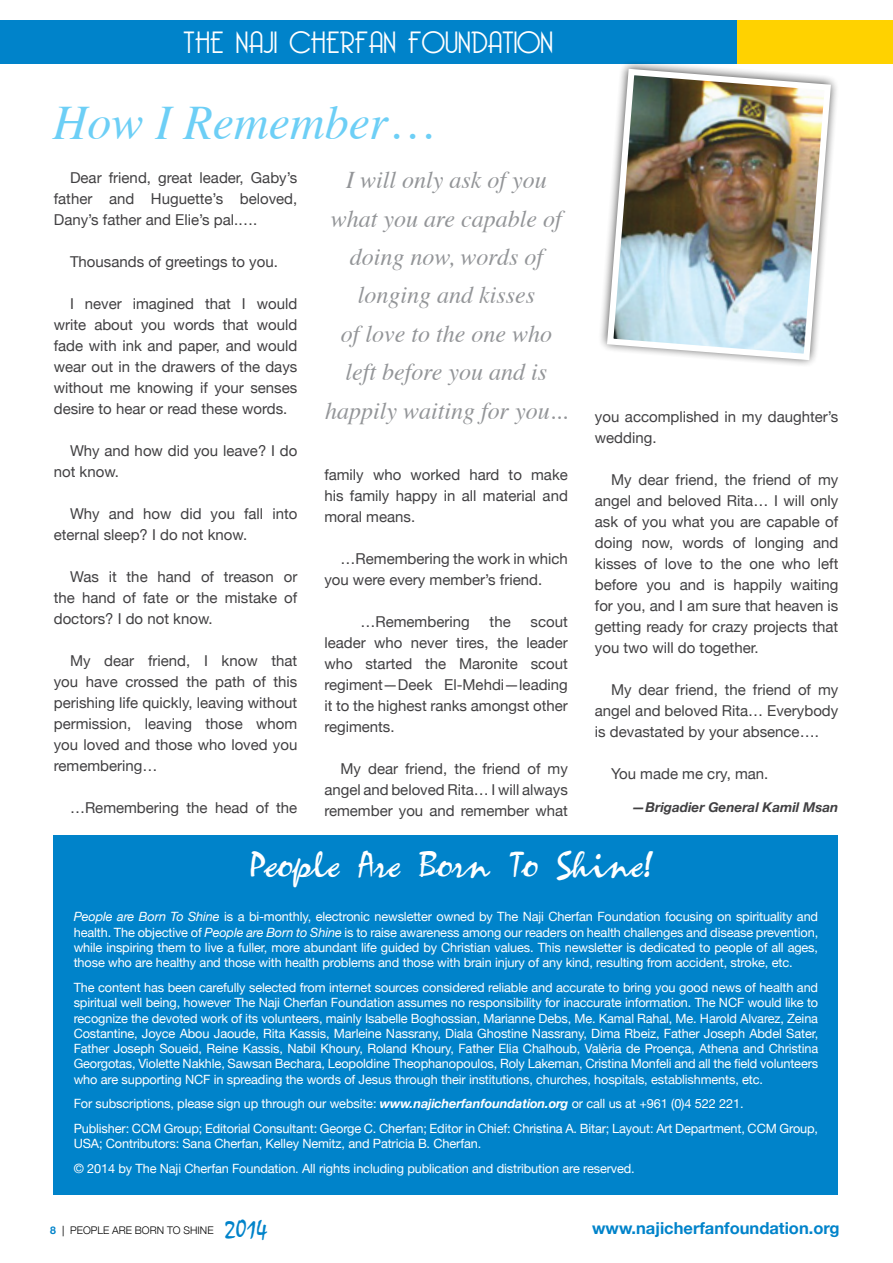
<style>
.page{position:relative;width:893px;height:1263px;background:#fff}
.page>*{position:absolute;margin:0;border:0;box-sizing:border-box;transform-origin:0 0}
.t1{font:italic 48px "Times";color:#6dcff6}
.t2{font:34.65px "Mariah";color:#fff}
.t3{font:300 30px "Bellerose";color:#fff}
.t4{font:25.5px "Mistral";color:#0083ca}
.t5{font:italic 24px/38.4px "Times";color:#939598;text-align:center}
.t6{font:700 16.5px "Helvetica Neue";color:#0083ca}
.t7{font:15px/21px "Helvetica Neue";color:#414042;text-align:justify}
.t8{font:italic 700 13.5px "Helvetica Neue";color:#414042}
.t9{font:12.75px/15.3px "Helvetica Neue";letter-spacing:-.01em;color:#fff;text-align:justify}
.t10{font:300 10.5px "Helvetica Neue";color:#000}
.s1{font-style:italic}
.s2{font-weight:700;font-style:italic}
.s3{font-weight:700;color:#0083ca}
.s4{font-weight:400}
</style>
<div class="page">
<div style="left:0;top:21px;width:737px;height:43px;background:#0083ca"></div>
<div style="left:737px;top:21px;width:156px;height:43px;background:#ffd200"></div>
<div style="left:53px;top:835px;width:785px;height:360px;background:#0083ca"></div>
<svg style="left:597px;top:62px;width:244px;height:309px"></svg>
<img style="left:604px;top:66px;width:230px;height:297px">
<h3 class="t3" style="left:184px;top:25px;width:371px">THE NAJI CHERFAN FOUNDATION</h3>
<h1 class="t1" style="left:53px;top:82px;width:380px">How I Remember…</h1>
<p class="t7" style="left:54px;top:167px;width:245px;text-indent:16px">Dear friend, great leader, Gaby’s father and Huguette’s beloved, Dany’s father and Elie’s pal.….</p>
<p class="t7" style="left:70px;top:251px;width:209px">Thousands of greetings to you.</p>
<p class="t7" style="left:54px;top:293px;width:245px;text-indent:16px">I never imagined that I would write about you words that would fade with ink and paper, and would wear out in the drawers of the days without me knowing if your senses desire to hear or read these words.</p>
<p class="t7" style="left:54px;top:440px;width:245px;text-indent:16px">Why and how did you leave? I do not know.</p>
<p class="t7" style="left:54px;top:503px;width:245px;text-indent:16px">Why and how did you fall into eternal sleep? I do not know.</p>
<p class="t7" style="left:54px;top:566px;width:245px;text-indent:16px">Was it the hand of treason or the hand of fate or the mistake of doctors? I do not know.</p>
<p class="t7" style="left:54px;top:650px;width:245px;text-indent:16px">My dear friend, I know that you have crossed the path of this perishing life quickly, leaving without permission, leaving those whom you loved and those who loved you remembering…</p>
<p class="t7" style="left:70px;top:797px;width:229px">…Remembering the head of the</p>
<h3 class="t5" style="left:325px;top:160px;width:244px">I will only ask of you what you are capable of doing now, words of longing and kisses<br>of love to the one who left before you and is happily waiting for you...</h3>
<p class="t7" style="left:324px;top:463px;width:245px">family who worked hard to make his family happy in all material and moral means.</p>
<p class="t7" style="left:324px;top:547px;width:245px;text-indent:16px">…Remembering the work in which you were every member’s friend.</p>
<p class="t7" style="left:360px;top:610px;width:111px">…Remembering</p>
<p class="t7" style="left:490px;top:610px;width:23px">the</p>
<p class="t7" style="left:324px;top:610px;width:245px;text-indent:206px">scout leader who never tires, the leader who started the Maronite scout regiment—Deek El-Mehdi—leading it to the highest ranks amongst other regiments.</p>
<p class="t7" style="left:324px;top:757px;width:245px;text-indent:16px">My dear friend, the friend of my angel and beloved Rita… I will always remember you and remember what</p>
<p class="t7" style="left:595px;top:406px;width:245px">you accomplished in my daughter’s wedding.</p>
<p class="t7" style="left:595px;top:469px;width:245px;text-indent:16px">My dear friend, the friend of my angel and beloved Rita… I will only ask of you what you are capable of doing now, words of longing and kisses of love to the one who left before you and is happily waiting for you, and I am sure that heaven is getting ready for crazy projects that you two will do together.</p>
<p class="t7" style="left:595px;top:679px;width:245px;text-indent:16px">My dear friend, the friend of my angel and beloved Rita… Everybody is devastated by your absence….</p>
<p class="t7" style="left:611px;top:763px;width:159px">You made me cry, man.</p>
<p class="t8" style="left:632px;top:799px;width:208px">—Brigadier General Kamil Msan</p>
<h2 class="t2" style="left:247px;top:845px;width:406px">People Are Born To Shine!</h2>
<p class="t9" style="left:74px;top:909px;width:746px"><span class="s1">People are Born To Shine</span> is a bi-monthly, electronic newsletter owned by The Naji Cherfan Foundation focusing on spirituality and health. The objective of <span class="s1">People are Born to Shine</span> is to raise awareness among our readers on health challenges and disease prevention, while inspiring them to live a fuller, more abundant life guided by Christian values. This newsletter is dedicated to people of all ages, those who are healthy and those with health problems and those with brain injury of any kind, resulting from accident, stroke, etc.</p>
<p class="t9" style="left:74px;top:979px;width:746px">The content has been carefully selected from internet sources considered reliable and accurate to bring you good news of health and spiritual well being, however The Naji Cherfan Foundation assumes no responsibility for inaccurate information. The NCF would like to recognize the devoted work of its volunteers, mainly Isabelle Boghossian, Marianne Debs, Me. Kamal Rahal, Me. Harold Alvarez, Zeina Costantine, Joyce Abou Jaoude, Rita Kassis, Marleine Nassrany, Diala Ghostine Nassrany, Dima Rbeiz, Father Joseph Abdel Sater, Father Joseph Soueid, Reine Kassis, Nabil Khoury, Roland Khoury, Father Elia Chalhoub, Valèria de Proença, Athena and Christina Georgotas, Violette Nakhle, Sawsan Bechara, Leopoldine Theophanopoulos, Roly Lakeman, Cristina Monfeli and all the field volunteers who are supporting NCF in spreading the words of Jesus through their institutions, churches, hospitals, establishments, etc.</p>
<p class="t9" style="left:74px;top:1091px;width:746px;line-height:24.6px">For subscriptions, please sign up through our website: <span class="s2">www.najicherfanfoundation.org</span> or call us at +961 (0)4 522 221.<br>Publisher: CCM Group; Editorial Consultant: George C. Cherfan; Editor in Chief: Christina A. Bitar; Layout: Art Department, CCM Group,</p>
<p class="t9" style="left:74px;top:1131px;width:563px;line-height:24.6px">USA; Contributors: Sana Cherfan, Kelley Nemitz, and Patricia B. Cherfan.<br>© 2014 by The Naji Cherfan Foundation. All rights including publication and distribution are reserved.</p>
<p class="t10" style="left:50px;top:1224px;width:165px"><span class="s3">8</span> <span class="s4">|</span> PEOPLE ARE BORN TO SHINE</p>
<h3 class="t4" style="left:225px;top:1215px;width:43px">2014</h3>
<p class="t6" style="left:592px;top:1218px;width:249px">www.najicherfanfoundation.org</p>
</div>
